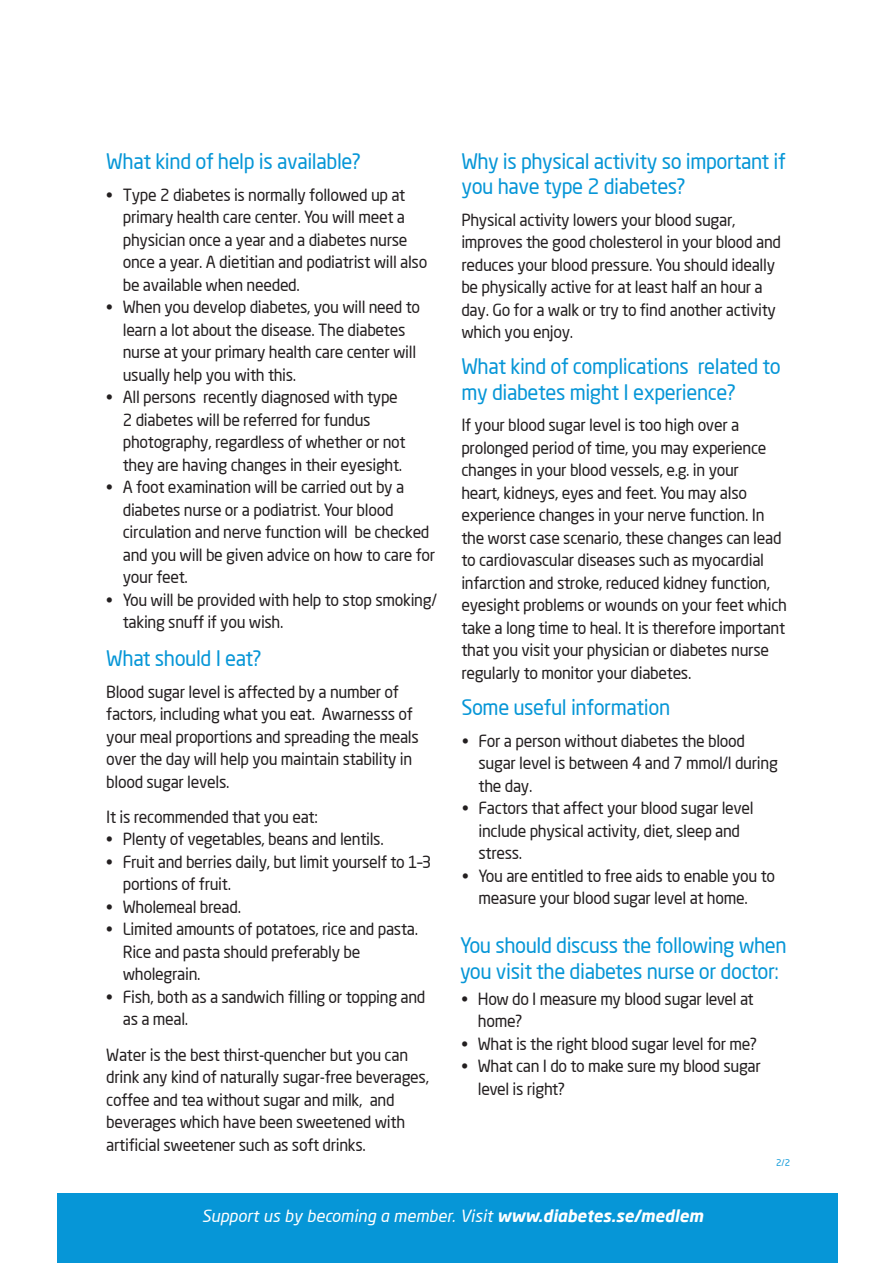
<style>
.page{position:relative;width:893px;height:1263px;background:#fff}
.page>*{position:absolute;margin:0;border:0;box-sizing:border-box;transform-origin:0 0}
.t1{font:21px/25.2px "Neo Sans Pro";letter-spacing:-.02em;color:#0696d7;scale:.96 1}
.t2{font:16.5px/22.5px "Neo Sans Pro";letter-spacing:-.02em;color:#231f20;scale:.96 1}
.t3{font:italic 16.5px "Neo Sans Pro";color:#fff}
.t4{font:9px "Neo Sans Pro";color:#0696d7}
.s1{font-weight:700}
</style>
<div class="page">
<div style="left:57px;top:1193px;width:781px;height:70px;background:#0696d7"></div>
<p class="t1" style="left:106px;top:149px;width:267px">What kind of help is available?</p>
<p class="t2" style="left:123px;top:183px;width:319px;text-indent:-16px">• Type 2 diabetes is normally followed up at primary health care center. You will meet a physician once a year and a diabetes nurse once a year. A dietitian and podiatrist will also be available when needed.</p>
<p class="t2" style="left:123px;top:296px;width:311px;text-indent:-16px">• When you develop diabetes, you will need to learn a lot about the disease. The diabetes nurse at your primary health care center will usually help you with this.</p>
<p class="t2" style="left:123px;top:386px;width:296px;text-indent:-16px">• All persons recently diagnosed with type 2 diabetes will be referred for fundus photography, regardless of whether or not they are having changes in their eyesight.</p>
<p class="t2" style="left:123px;top:476px;width:327px;text-indent:-16px">• A foot examination will be carried out by a diabetes nurse or a podiatrist. Your blood circulation and nerve function will be checked and you will be given advice on how to care for your feet.</p>
<p class="t2" style="left:123px;top:588px;width:329px;text-indent:-16px">• You will be provided with help to stop smoking/ taking snuff if you wish.</p>
<p class="t1" style="left:106px;top:645px;width:163px">What should I eat?</p>
<p class="t2" style="left:106px;top:680px;width:327px">Blood sugar level is affected by a number of factors, including what you eat. Awarnesss of your meal proportions and spreading the meals over the day will help you maintain stability in blood sugar levels.</p>
<p class="t2" style="left:106px;top:805px;width:222px">It is recommended that you eat:</p>
<p class="t2" style="left:106px;top:828px;width:291px">• Plenty of vegetables, beans and lentils.</p>
<p class="t2" style="left:123px;top:850px;width:323px;text-indent:-16px">• Fruit and berries daily, but limit yourself to 1–3 portions of fruit.</p>
<p class="t2" style="left:106px;top:895px;width:142px">• Wholemeal bread.</p>
<p class="t2" style="left:123px;top:918px;width:309px;text-indent:-16px">• Limited amounts of potatoes, rice and pasta.<br>Rice and pasta should preferably be wholegrain.</p>
<p class="t2" style="left:123px;top:985px;width:317px;text-indent:-16px">• Fish, both as a sandwich filling or topping and as a meal.</p>
<p class="t2" style="left:106px;top:1043px;width:338px">Water is the best thirst-quencher but you can drink any kind of naturally sugar-free beverages, coffee and tea without sugar and milk, and beverages which have been sweetened with artificial sweetener such as soft drinks.</p>
<p class="t1" style="left:461px;top:149px;width:339px">Why is physical activity so important if you have type 2 diabetes?</p>
<p class="t2" style="left:461px;top:208px;width:334px">Physical activity lowers your blood sugar, improves the good cholesterol in your blood and reduces your blood pressure. You should ideally be physically active for at least half an hour a day. Go for a walk or try to find another activity which you enjoy.</p>
<p class="t1" style="left:461px;top:354px;width:334px">What kind of complications related to my diabetes might I experience?</p>
<p class="t2" style="left:461px;top:413px;width:341px">If your blood sugar level is too high over a prolonged period of time, you may experience changes in your blood vessels, e.g. in your<br>heart, kidneys, eyes and feet. You may also experience changes in your nerve function. In the worst case scenario, these changes can lead to cardiovascular diseases such as myocardial infarction and stroke, reduced kidney function, eyesight problems or wounds on your feet which take a long time to heal. It is therefore important that you visit your physician or diabetes nurse regularly to monitor your diabetes.</p>
<p class="t1" style="left:461px;top:694px;width:219px">Some useful information</p>
<p class="t2" style="left:479px;top:729px;width:313px;text-indent:-16px">• For a person without diabetes the blood sugar level is between 4 and 7 mmol/l during the day.</p>
<p class="t2" style="left:479px;top:797px;width:288px;text-indent:-16px">• Factors that affect your blood sugar level include physical activity, diet, sleep and stress.</p>
<p class="t2" style="left:479px;top:864px;width:310px;text-indent:-17px">• You are entitled to free aids to enable you to measure your blood sugar level at home.</p>
<p class="t1" style="left:460px;top:933px;width:342px">You should discuss the following when you visit the diabetes nurse or doctor:</p>
<p class="t2" style="left:478px;top:987px;width:289px;text-indent:-16px">• How do I measure my blood sugar level at home?</p>
<p class="t2" style="left:461px;top:1032px;width:310px">• What is the right blood sugar level for me?</p>
<p class="t2" style="left:478px;top:1055px;width:296px;text-indent:-16px">• What can I do to make sure my blood sugar level is right?</p>
<p class="t4" style="left:776px;top:1157px;width:16px">2/2</p>
<p class="t3" style="left:202px;top:1205px;width:503px">Support us by becoming a member. Visit <span class="s1">www.diabetes.se/medlem</span></p>
</div>
